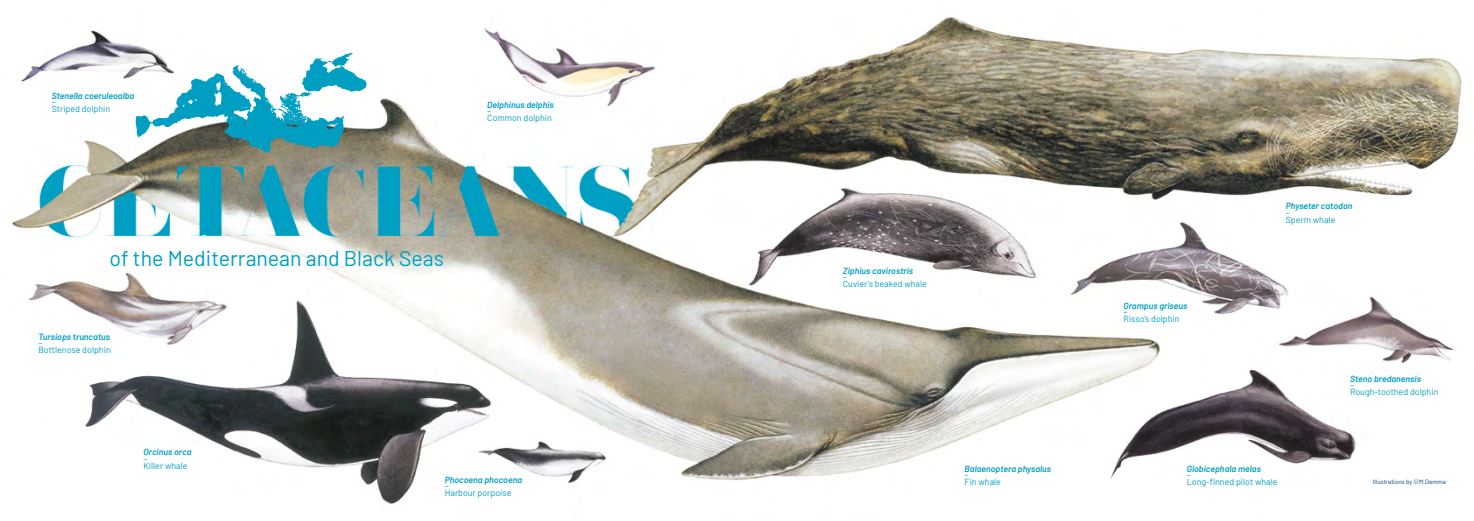
<style>
.page{position:relative;width:1474px;height:521px;background:#fff}
.page>*{position:absolute;margin:0;border:0;box-sizing:border-box;transform-origin:0 0}
.t1{font:21.35px "Barlow";color:#009fc2}
.t2{font:italic 600 8.84px "Barlow";color:#009fc2}
.t3{font:8.84px/7.1px "Barlow";color:#009fc2}
.t4{font:6.21px "Barlow";color:#08447e}
</style>
<div class="page">
<img style="left:12px;top:17px;width:1450px;height:487px">
<hr style="left:1473px;top:0;width:1px;height:521px;background:#009fc2">
<svg style="left:135px;top:52px;width:232px;height:101px"></svg>
<p class="t2" style="left:52px;top:89px;width:84px">Stenella coeruleoalba</p>
<p class="t3" style="left:52px;top:98px;width:60px">–<br>Striped dolphin</p>
<p class="t2" style="left:487px;top:98px;width:68px">Delphinus delphis</p>
<p class="t3" style="left:487px;top:107px;width:66px">–<br>Common dolphin</p>
<h1 class="t1" style="left:110px;top:242px;width:336px">of the Mediterranean and Black Seas</h1>
<p class="t2" style="left:38px;top:330px;width:73px">Tursiops truncatus</p>
<p class="t3" style="left:38px;top:338px;width:74px">–<br>Bottlenose dolphin</p>
<p class="t2" style="left:143px;top:446px;width:49px">Orcinus orca</p>
<p class="t3" style="left:143px;top:454px;width:46px">–<br>Killer whale</p>
<p class="t2" style="left:444px;top:473px;width:79px">Phocoena phocoena</p>
<p class="t3" style="left:444px;top:481px;width:68px">–<br>Harbour porpoise</p>
<p class="t2" style="left:843px;top:264px;width:72px">Ziphius cavirostris</p>
<p class="t3" style="left:843px;top:272px;width:86px">–<br>Cuvier’s beaked whale</p>
<p class="t2" style="left:964px;top:462px;width:88px">Balaenoptera physalus</p>
<p class="t3" style="left:964px;top:471px;width:38px">–<br>Fin whale</p>
<p class="t2" style="left:1285px;top:200px;width:68px">Physeter catodon</p>
<p class="t3" style="left:1285px;top:208px;width:51px">–<br>Sperm whale</p>
<p class="t2" style="left:1123px;top:299px;width:65px">Grampus griseus</p>
<p class="t3" style="left:1123px;top:307px;width:57px">–<br>Risso’s dolphin</p>
<p class="t2" style="left:1186px;top:462px;width:76px">Globicephala melas</p>
<p class="t3" style="left:1186px;top:471px;width:92px">–<br>Long-finned pilot whale</p>
<p class="t2" style="left:1349px;top:372px;width:72px">Steno bredanensis</p>
<p class="t3" style="left:1349px;top:380px;width:90px">–<br>Rough-toothed dolphin</p>
<p class="t4" style="left:1372px;top:478px;width:74px">Illustrations by ©M.Demma</p>
</div>
